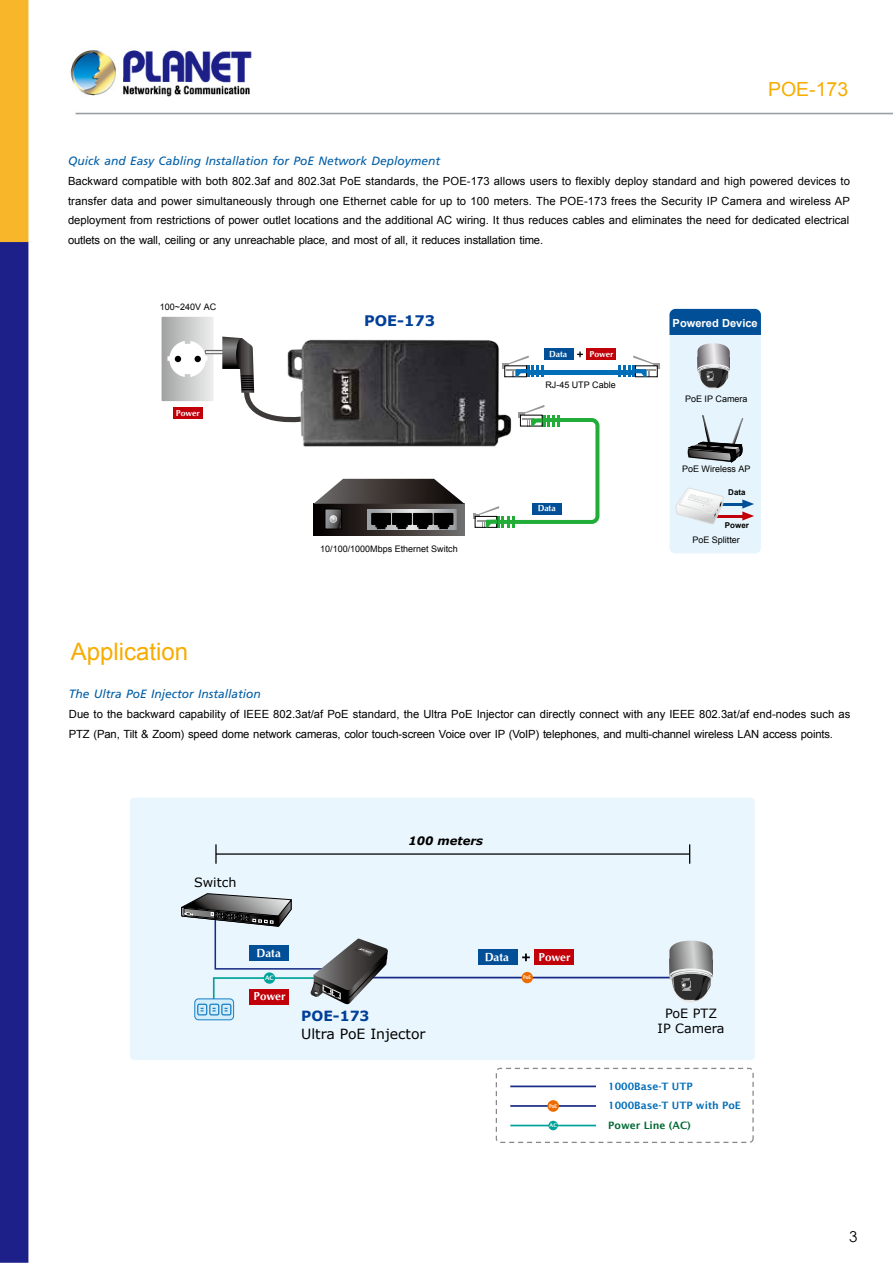
<style>
.page{position:relative;width:893px;height:1263px;background:#fff}
.page>*{position:absolute;margin:0;border:0;box-sizing:border-box;transform-origin:0 0}
.t1{font:24px "Arial";color:#f7ac00}
.t2{font:19.5px "Arial";color:#f7ac00}
.t3{font:15px "Century Gothic";color:#000}
.t4{font:700 14.55px "Verdana";color:#003f98}
.t5{font:14.1px "Verdana";color:#000}
.t6{font:700 14.1px "Verdana";color:#003f98}
.t7{font:12.75px/15.3px "Verdana";color:#000;text-align:center}
.t8{font:italic 12px "Frutiger";color:#005ea6}
.t9{font:italic 700 11.7px "Verdana";color:#000}
.t10{font:700 11.55px "CG Omega";color:#fff}
.t11{font:11.25px/19.5px "Arial";letter-spacing:-.015em;color:#000;text-align:justify}
.t12{font:700 11.1px "Arial";color:#fff}
.t13{font:600 10.2px "Lucida Sans";color:#036eb8}
.t14{font:600 10.2px "Lucida Sans";color:#006934}
.t15{font:9px "Arial";color:#000}
.t16{font:700 8.55px "CG Omega";color:#fff}
.t17{font:700 7.95px "Arial";color:#000}
.t18{font:600 6.15px "Lucida Sans";color:#fff}
.t19{font:600 5.1px "Lucida Sans";color:#fff;scale:.86 1}
.t20{font:600 5.1px "Lucida Sans";color:#fff}
.t21{font:600 4.95px "Lucida Sans";color:#fff;scale:.86 1}
</style>
<div class="page">
<img style="left:0;top:0;width:893px;height:1263px">
<div style="left:669px;top:309px;width:92px;height:244px;background:#e6f5fd;border-radius:6px"></div>
<hr style="left:528px;top:370px;width:106px;height:4px;background:#036eb8">
<svg style="left:521px;top:355px;width:23px;height:22px"></svg>
<svg style="left:618px;top:355px;width:41px;height:22px"></svg>
<svg style="left:473px;top:405px;width:128px;height:123px"></svg>
<div style="left:314px;top:504px;width:150px;height:31px;background:linear-gradient(to right,#020000,#6e6a69)"></div>
<svg style="left:314px;top:479px;width:150px;height:50px"></svg>
<div style="left:587px;top:348px;width:29px;height:12px;background:#c10009"></div>
<div style="left:544px;top:348px;width:29px;height:12px;background:#004f97"></div>
<svg style="left:577px;top:351px;width:6px;height:6px"></svg>
<div style="left:533px;top:503px;width:29px;height:12px;background:#004f97"></div>
<svg style="left:687px;top:415px;width:57px;height:47px"></svg>
<hr style="left:704px;top:502px;width:42px;height:3px;background:#004f97">
<hr style="left:704px;top:514px;width:42px;height:3px;background:#c10009">
<svg style="left:742px;top:499px;width:12px;height:22px"></svg>
<svg style="left:675px;top:488px;width:49px;height:36px"></svg>
<svg style="left:697px;top:343px;width:33px;height:46px"></svg>
<svg style="left:162px;top:317px;width:152px;height:106px"></svg>
<div style="left:669px;top:309px;width:92px;height:26px;background:#004f97"></div>
<img style="left:280px;top:330px;width:241px;height:122px">
<div style="left:130px;top:798px;width:625px;height:262px;background:#eaf6fd;border-radius:4px"></div>
<hr style="left:345px;top:977px;width:344px;height:1px;background:#172a88">
<hr style="left:216px;top:853px;width:474px;height:2px;background:#000">
<hr style="left:215px;top:844px;width:2px;height:20px;background:#000">
<svg style="left:689px;top:844px;width:1px;height:20px"></svg>
<div style="left:522px;top:972px;width:11px;height:11px;background:#ed6c00;border-radius:50%"></div>
<div style="left:535px;top:949px;width:39px;height:16px;background:#c10009"></div>
<div style="left:478px;top:949px;width:39px;height:16px;background:#004f97"></div>
<svg style="left:522px;top:953px;width:8px;height:8px"></svg>
<svg style="left:195px;top:999px;width:39px;height:21px"></svg>
<div style="left:194px;top:998px;width:40px;height:22px;border:1px solid #187fc4;border-radius:4px"></div>
<svg style="left:198px;top:1004px;width:9px;height:11px"></svg>
<div style="left:197px;top:1004px;width:10px;height:11px;border:1px solid #187fc4;border-radius:2px"></div>
<svg style="left:210px;top:1004px;width:9px;height:11px"></svg>
<div style="left:209px;top:1004px;width:10px;height:11px;border:1px solid #187fc4;border-radius:2px"></div>
<svg style="left:222px;top:1004px;width:9px;height:11px"></svg>
<div style="left:221px;top:1004px;width:10px;height:11px;border:1px solid #187fc4;border-radius:2px"></div>
<div style="left:496px;top:1068px;width:258px;height:75px;border:1px dashed #898989;border-radius:4px"></div>
<hr style="left:510px;top:1085px;width:86px;height:2px;background:#172a88">
<hr style="left:510px;top:1105px;width:86px;height:2px;background:#172a88">
<div style="left:547px;top:1100px;width:12px;height:12px;background:#ed6c00;border-radius:50%"></div>
<hr style="left:510px;top:1125px;width:86px;height:1px;background:#00a29a">
<div style="left:548px;top:1121px;width:10px;height:9px;background:#00a29a;border-radius:50%"></div>
<svg style="left:669px;top:941px;width:44px;height:62px"></svg>
<svg style="left:181px;top:893px;width:207px;height:118px"></svg>
<h2 class="t2" style="left:768px;top:77px;width:82px">POE-173</h2>
<p class="t8" style="left:68px;top:154px;width:374px">Quick and Easy Cabling Installation for PoE Network Deployment</p>
<p class="t11" style="left:68px;top:172px;width:783px">Backward compatible with both 802.3af and 802.3at PoE standards, the POE-173 allows users to flexibly deploy standard and high powered devices to transfer data and power simultaneously through one Ethernet cable for up to 100 meters. The POE-173 frees the Security IP Camera and wireless AP deployment from restrictions of power outlet locations and the additional AC wiring. It thus reduces cables and eliminates the need for dedicated electrical outlets on the wall, ceiling or any unreachable place, and most of all, it reduces installation time.</p>
<p class="t15" style="left:160px;top:300px;width:58px">100~240V AC</p>
<p class="t16" style="left:176px;top:408px;width:25px">Power</p>
<p class="t4" style="left:364px;top:312px;width:73px">POE-173</p>
<p class="t12" style="left:673px;top:316px;width:87px">Powered Device</p>
<p class="t16" style="left:549px;top:349px;width:20px">Data</p>
<p class="t16" style="left:589px;top:349px;width:25px">Power</p>
<p class="t15" style="left:320px;top:543px;width:139px">10/100/1000Mbps Ethernet Switch</p>
<p class="t15" style="left:545px;top:379px;width:72px">RJ-45 UTP Cable</p>
<p class="t16" style="left:538px;top:503px;width:20px">Data</p>
<p class="t15" style="left:685px;top:393px;width:64px">PoE IP Camera</p>
<p class="t15" style="left:682px;top:463px;width:70px">PoE Wireless AP</p>
<p class="t17" style="left:728px;top:487px;width:19px">Data</p>
<p class="t17" style="left:725px;top:520px;width:25px">Power</p>
<p class="t15" style="left:692px;top:534px;width:49px">PoE Splitter</p>
<h1 class="t1" style="left:71px;top:635px;width:119px">Application</h1>
<p class="t8" style="left:69px;top:687px;width:194px">The Ultra PoE Injector Installation</p>
<p class="t11" style="left:69px;top:705px;width:783px">Due to the backward capability of IEEE 802.3at/af PoE standard, the Ultra PoE Injector can directly connect with any IEEE 802.3at/af end-nodes such as<br>PTZ (Pan, Tilt &amp; Zoom) speed dome network cameras, color touch-screen Voice over IP (VoIP) telephones, and multi-channel wireless LAN access points.</p>
<p class="t7" style="left:194px;top:875px;width:44px">Switch</p>
<p class="t9" style="left:409px;top:833px;width:76px">100 meters</p>
<p class="t10" style="left:257px;top:945px;width:26px">Data</p>
<p class="t18" style="left:265px;top:974px;width:10px">AC</p>
<p class="t10" style="left:253px;top:989px;width:34px">Power</p>
<p class="t6" style="left:301px;top:1007px;width:70px">POE-173</p>
<p class="t5" style="left:301px;top:1025px;width:126px">Ultra PoE Injector</p>
<p class="t10" style="left:485px;top:950px;width:26px">Data</p>
<p class="t10" style="left:538px;top:950px;width:34px">Power</p>
<p class="t21" style="left:523px;top:975px;width:11px">PoE</p>
<p class="t7" style="left:658px;top:1006px;width:68px">PoE PTZ<br>IP Camera</p>
<p class="t13" style="left:608px;top:1080px;width:86px">1000Base-T UTP</p>
<p class="t19" style="left:549px;top:1103px;width:11px">PoE</p>
<p class="t13" style="left:608px;top:1100px;width:134px">1000Base-T UTP with PoE</p>
<p class="t20" style="left:550px;top:1122px;width:9px">AC</p>
<p class="t14" style="left:608px;top:1119px;width:84px">Power Line (AC)</p>
<h3 class="t3" style="left:849px;top:1227px;width:10px">3</h3>
</div>
